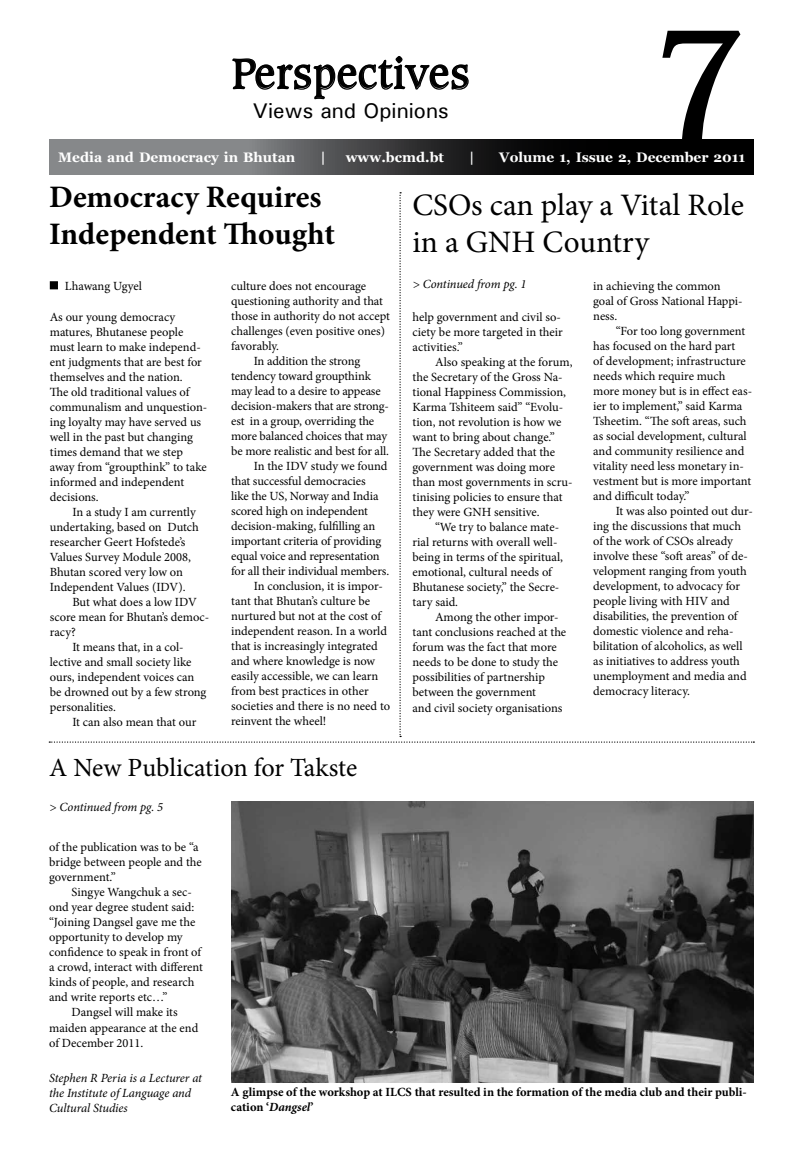
<style>
.page{position:relative;width:807px;height:1168px;background:#fff}
.page>*{position:absolute;margin:0;border:0;box-sizing:border-box;transform-origin:0 0}
.t1{font:700 153.62px "Koz Min Pro";color:#000}
.t2{font:45px "Caxton BT";color:#000}
.t3{font:700 31.25px/37.5px "Minion Pro";color:#000}
.t4{font:31.25px/37.5px "Minion Pro";color:#000}
.t5{font:26.25px "Minion Pro";letter-spacing:-.005em;color:#000}
.t6{font:500 21.25px "Univers";color:#000}
.t7{font:700 13.75px "Georgia";color:#fff}
.t8{font:12.5px/15px "Minion Pro";letter-spacing:-.005em;color:#000}
.t9{font:italic 12.5px/15px "Minion Pro";letter-spacing:-.01em;color:#000}
.t10{font:700 12.5px/15px "Minion Pro";color:#000}
.s1{font-style:italic}
</style>
<div class="page">
<svg style="left:50px;top:140px;width:703px;height:35px;background:#3e3f40"></svg>
<svg style="left:49px;top:192px;width:705px;height:551px"></svg>
<svg style="left:232px;top:56px;width:237px;height:44px"></svg>
<img style="left:231px;top:802px;width:522px;height:280px">
<h2 class="t2" style="left:231px;top:46px;width:240px">Perspectives</h2>
<h3 class="t6" style="left:253px;top:97px;width:198px">Views and Opinions</h3>
<h1 class="t1" style="left:651px;top:-26px;width:98px">7</h1>
<p class="t7" style="left:58px;top:150px;width:239px">Media and Democracy in Bhutan</p>
<p class="t7" style="left:320px;top:150px;width:7px">|</p>
<p class="t7" style="left:345px;top:150px;width:100px">www.bcmd.bt</p>
<p class="t7" style="left:469px;top:150px;width:7px">|</p>
<p class="t7" style="left:499px;top:150px;width:247px">Volume 1, Issue 2, December 2011</p>
<h3 class="t3" style="left:49px;top:178px;width:287px">Democracy Requires<br>Independent Thought</h3>
<p class="t8" style="left:65px;top:279px;width:78px">Lhawang Ugyel</p>
<p class="t8" style="left:50px;top:310px;width:159px">As our young democracy matures, Bhutanese people must learn to make independ&shy;ent judgments that are best for themselves and the nation.<br>The old traditional values of communalism and unquestion&shy;ing loyalty may have served us well in the past but changing times demand that we step away from “groupthink” to take informed and independent decisions.</p>
<p class="t8" style="left:50px;top:505px;width:150px;text-indent:22px">In a study I am currently undertaking, based on Dutch researcher Geert Hofstede’s<br>Values Survey Module 2008,<br>Bhutan scored very low on<br>Independent Values (IDV).</p>
<p class="t8" style="left:72px;top:595px;width:126px">But what does a low IDV</p>
<p class="t8" style="left:50px;top:610px;width:161px">score mean for Bhutan’s democ-</p>
<p class="t8" style="left:50px;top:625px;width:28px">racy?</p>
<p class="t8" style="left:72px;top:640px;width:113px">It means that, in a col-</p>
<p class="t8" style="left:50px;top:655px;width:143px">lective and small society like</p>
<p class="t8" style="left:50px;top:670px;width:146px">ours, independent voices can</p>
<p class="t8" style="left:50px;top:685px;width:158px">be drowned out by a few strong</p>
<p class="t8" style="left:50px;top:700px;width:68px">personalities.</p>
<p class="t8" style="left:72px;top:715px;width:125px">It can also mean that our</p>
<p class="t8" style="left:231px;top:279px;width:136px">culture does not encourage</p>
<p class="t8" style="left:231px;top:294px;width:153px">questioning authority and that</p>
<p class="t8" style="left:231px;top:309px;width:160px">those in authority do not accept</p>
<p class="t8" style="left:231px;top:324px;width:155px">challenges (even positive ones)</p>
<p class="t8" style="left:231px;top:339px;width:49px">favorably.</p>
<p class="t8" style="left:253px;top:354px;width:108px">In addition the strong</p>
<p class="t8" style="left:231px;top:369px;width:141px">tendency toward groupthink</p>
<p class="t8" style="left:231px;top:384px;width:151px">may lead to a desire to appease</p>
<p class="t8" style="left:231px;top:399px;width:159px">decision-makers that are strong-</p>
<p class="t8" style="left:231px;top:414px;width:145px">est in a group, overriding the</p>
<p class="t8" style="left:231px;top:429px;width:157px">more balanced choices that may</p>
<p class="t8" style="left:231px;top:444px;width:159px">be more realistic and best for all.</p>
<p class="t8" style="left:253px;top:459px;width:135px">In the IDV study we found</p>
<p class="t8" style="left:231px;top:474px;width:136px">that successful democracies</p>
<p class="t8" style="left:231px;top:489px;width:149px">like the US, Norway and India</p>
<p class="t8" style="left:231px;top:504px;width:138px">scored high on independent</p>
<p class="t8" style="left:231px;top:519px;width:145px">decision-making, fulfilling an</p>
<p class="t8" style="left:231px;top:534px;width:151px">important criteria of providing</p>
<p class="t8" style="left:231px;top:549px;width:150px">equal voice and representation</p>
<p class="t8" style="left:231px;top:564px;width:159px">for all their individual members.</p>
<p class="t8" style="left:253px;top:579px;width:131px">In conclusion, it is impor-</p>
<p class="t8" style="left:231px;top:594px;width:141px">tant that Bhutan’s culture be</p>
<p class="t8" style="left:231px;top:609px;width:151px">nurtured but not at the cost of</p>
<p class="t8" style="left:231px;top:624px;width:157px">independent reason. In a world</p>
<p class="t8" style="left:231px;top:639px;width:148px">that is increasingly integrated</p>
<p class="t8" style="left:231px;top:654px;width:145px">and where knowledge is now</p>
<p class="t8" style="left:231px;top:669px;width:149px">easily accessible, we can learn</p>
<p class="t8" style="left:231px;top:684px;width:139px">from best practices in other</p>
<p class="t8" style="left:231px;top:699px;width:160px">societies and there is no need to</p>
<p class="t8" style="left:231px;top:714px;width:97px">reinvent the wheel!</p>
<h3 class="t5" style="left:49px;top:750px;width:309px">A New Publication for Takste</h3>
<p class="t9" style="left:49px;top:799px;width:115px">&gt; Continued from pg. 5</p>
<p class="t8" style="left:49px;top:840px;width:154px">of the publication was to be “a bridge between people and the government.”</p>
<p class="t8" style="left:72px;top:885px;width:122px">Singye Wangchuk a sec-</p>
<p class="t8" style="left:49px;top:900px;width:146px">ond year degree student said:</p>
<p class="t8" style="left:49px;top:915px;width:148px">“Joining Dangsel gave me the</p>
<p class="t8" style="left:49px;top:930px;width:135px">opportunity to develop my</p>
<p class="t8" style="left:49px;top:945px;width:154px">confidence to speak in front of</p>
<p class="t8" style="left:49px;top:960px;width:155px">a crowd, interact with different</p>
<p class="t8" style="left:49px;top:975px;width:147px">kinds of people, and research</p>
<p class="t8" style="left:49px;top:990px;width:120px">and write reports etc…”</p>
<p class="t8" style="left:72px;top:1005px;width:108px">Dangsel will make its</p>
<p class="t8" style="left:49px;top:1020px;width:151px">maiden appearance at the end</p>
<p class="t8" style="left:49px;top:1035px;width:96px">of December 2011.</p>
<h3 class="t4" style="left:412px;top:186px;width:333px">CSOs can play a Vital Role in a GNH Country</h3>
<p class="t9" style="left:412px;top:277px;width:115px">&gt; Continued from pg. 1</p>
<p class="t8" style="left:593px;top:279px;width:151px">in achieving the common goal of Gross National Happi&shy;ness.</p>
<p class="t8" style="left:593px;top:324px;width:160px;text-indent:22px">“For too long government has focused on the hard part<br>of development; infrastructure needs which require much more money but is in effect eas&shy;ier to implement,” said Karma<br>Tsheetim. “The soft areas, such as social development, cultural and community resilience and vitality need less monetary in&shy;vestment but is more important and difficult today.”</p>
<p class="t8" style="left:593px;top:504px;width:161px;text-indent:22px">It was also pointed out dur&shy;ing the discussions that much of the work of CSOs already involve these “soft areas” of de&shy;velopment ranging from youth development, to advocacy for people living with HIV and disabilities, the prevention of domestic violence and reha&shy;bilitation of alcoholics, as well as initiatives to address youth unemployment and media and democracy literacy.</p>
<p class="t8" style="left:412px;top:310px;width:152px">help government and civil so&shy;ciety be more targeted in their activities.”</p>
<p class="t8" style="left:412px;top:355px;width:161px;text-indent:22px">Also speaking at the forum, the Secretary of the Gross Na&shy;tional Happiness Commission,<br>Karma Tshiteem said” “Evolu&shy;tion, not revolution is how we want to bring about change.”<br>The Secretary added that the government was doing more than most governments in scru&shy;tinising policies to ensure that they were GNH sensitive.</p>
<p class="t8" style="left:412px;top:520px;width:152px;text-indent:22px">“We try to balance mate&shy;rial returns with overall well&shy;being in terms of the spiritual, emotional, cultural needs of<br>Bhutanese society,” the Secre&shy;tary said.</p>
<p class="t8" style="left:412px;top:610px;width:155px;text-indent:22px">Among the other impor&shy;tant conclusions reached at the forum was the fact that more needs to be done to study the possibilities of partnership between the government<br>and civil society organisations</p>
<p class="t9" style="left:49px;top:1071px;width:154px">Stephen R Peria is a Lecturer at the Institute of Language and<br>Cultural Studies</p>
<p class="t10" style="left:231px;top:1084px;width:517px">A glimpse of the workshop at ILCS that resulted in the formation of the media club and their publi&shy;cation ‘<span class="s1">Dangsel</span>’</p>
</div>
